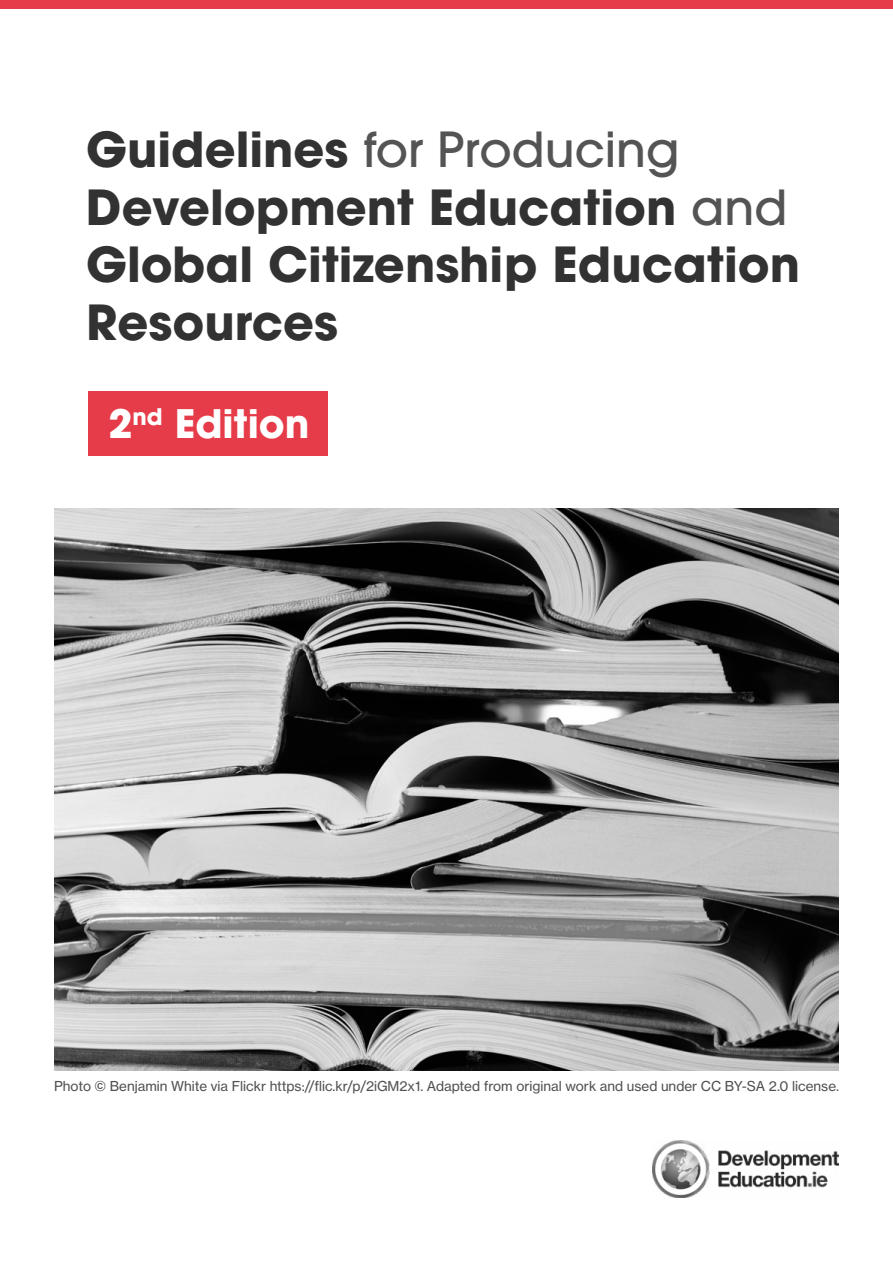
<style>
.page{position:relative;width:893px;height:1263px;background:#fff}
.page>*{position:absolute;margin:0;border:0;box-sizing:border-box;transform-origin:0 0}
.t1{font:700 48px/57.6px "ITC Avant Garde Pro";color:#323232}
.t2{font:700 39px "ITC Avant Garde Pro";color:#fff}
.t3{font:13.5px "N Haas Grotesk TX Pro 55 Rg";color:#4f5050}
.s1{font-weight:500;color:#545454}
</style>
<div class="page">
<div style="left:88px;top:391px;width:239px;height:65px;background:#e63c4a"></div>
<div style="left:0;top:0;width:893px;height:9px;background:#e63c4a"></div>
<img style="left:55px;top:508px;width:783px;height:562px">
<img style="left:652px;top:1141px;width:186px;height:56px">
<h1 class="t1" style="left:86px;top:120px;width:715px">Guidelines <span class="s1">for Producing<br></span>Development Education <span class="s1">and<br></span>Global Citizenship Education<br>Resources</h1>
<h2 class="t2" style="left:108px;top:397px;width:203px">2<sup>nd</sup> Edition</h2>
<p class="t3" style="left:54px;top:1078px;width:786px">Photo © Benjamin White via Flickr https://flic.kr/p/2iGM2x1. Adapted from original work and used under CC BY-SA 2.0 license.</p>
</div>
